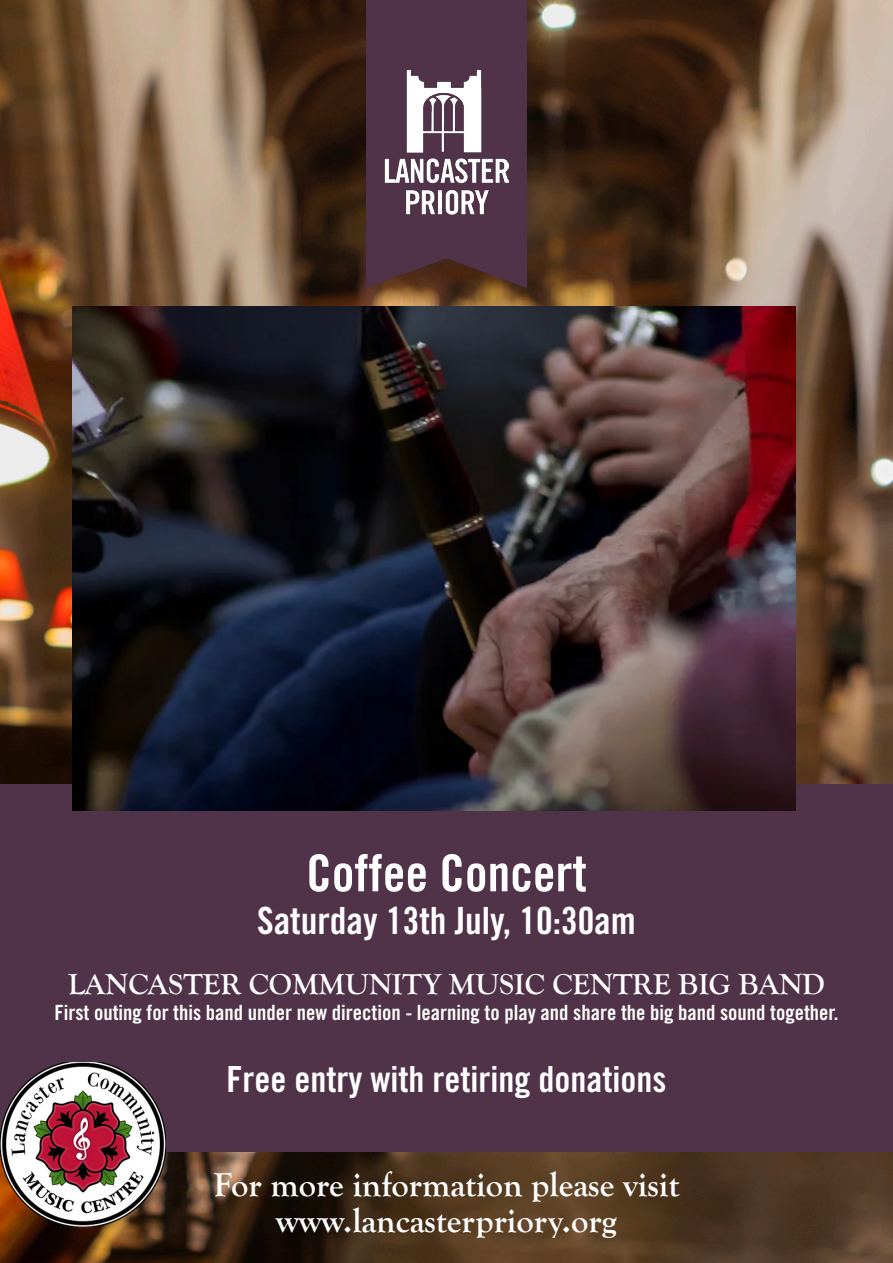
<style>
.page{position:relative;width:893px;height:1263px;background:#fff}
.page>*{position:absolute;margin:0;border:0;box-sizing:border-box;transform-origin:0 0}
.t1{font:51px "Trade Gothic LT Std Bd Cn 20";color:#fff}
.t2{font:37.5px "Trade Gothic LT Std Bd Cn 20";color:#fff}
.t3{font:36px "Trade Gothic LT Std Bd Cn 20";color:#fff}
.t4{font:700 34.5px "Goudy Old Style T";color:#fff}
.t5{font:700 30px "Goudy Old Style T";color:#fff}
.t6{font:21px "Trade Gothic LT Std Bd Cn 20";color:#fff}
</style>
<div class="page">
<img style="left:0;top:0;width:893px;height:1263px">
<div style="left:0;top:784px;width:893px;height:368px;background:#503348"></div>
<div style="left:361px;top:0;width:183px;height:304px;background:#231f20;opacity:.25"></div>
<svg style="left:366px;top:0;width:161px;height:288px;background:#503243"></svg>
<img style="left:384px;top:70px;width:125px;height:144px">
<img style="left:72px;top:306px;width:723px;height:504px">
<img style="left:0;top:1062px;width:166px;height:165px">
<p class="t1" style="left:306px;top:842px;width:282px">Coffee Concert</p>
<p class="t2" style="left:257px;top:898px;width:380px">Saturday 13th July, 10:30am</p>
<p class="t5" style="left:68px;top:967px;width:758px">LANCASTER COMMUNITY MUSIC CENTRE BIG BAND</p>
<p class="t6" style="left:54px;top:999px;width:786px">First outing for this band under new direction - learning to play and share the big band sound together.</p>
<p class="t3" style="left:227px;top:1057px;width:441px">Free entry with retiring donations</p>
<p class="t4" style="left:213px;top:1166px;width:468px">For more information please visit</p>
<p class="t4" style="left:276px;top:1202px;width:342px">www.lancasterpriory.org</p>
</div>
